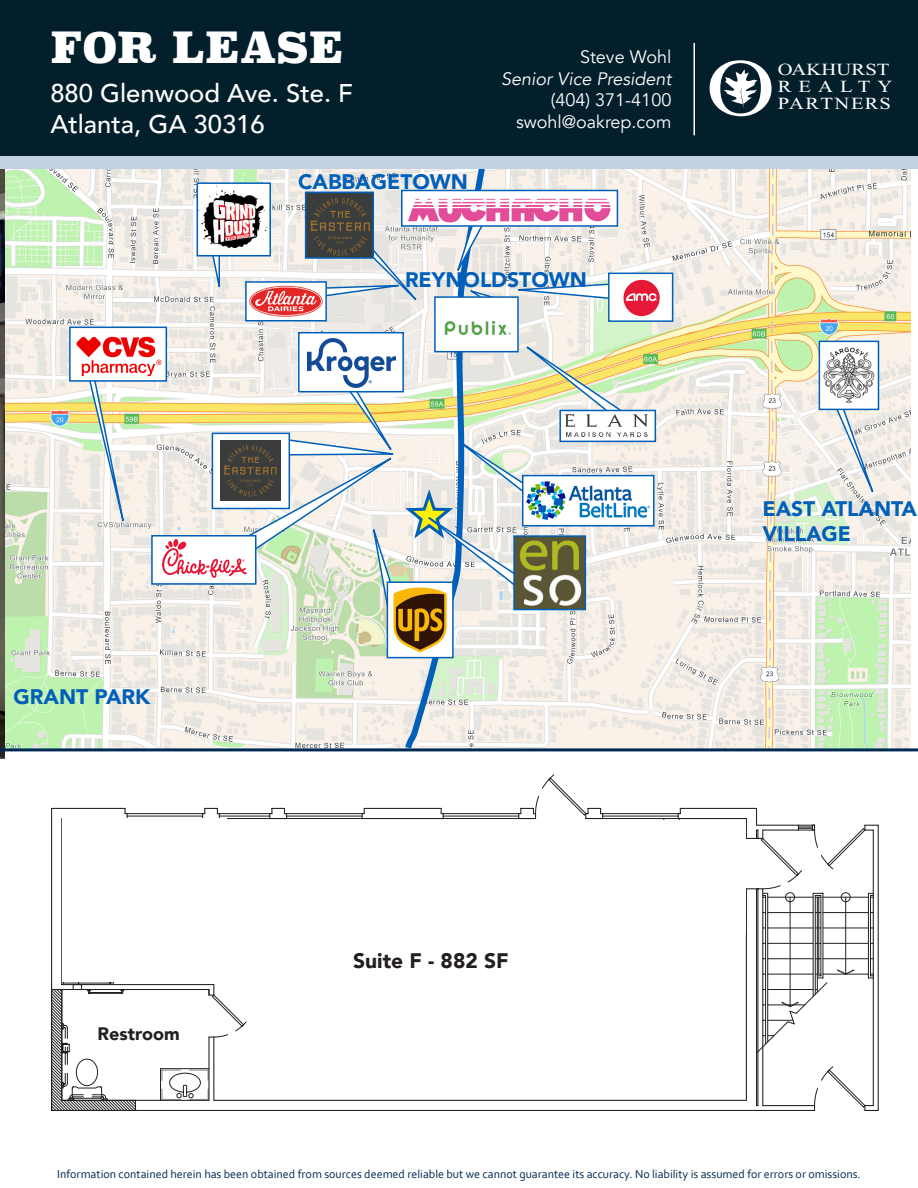
<style>
.page{position:relative;width:918px;height:1188px;background:#fff}
.page>*{position:absolute;margin:0;border:0;box-sizing:border-box;transform-origin:0 0}
.t1{font:900 42px "Superclarendon";color:#fff}
.t2{font:500 25.65px "Avenir";color:#fff}
.t3{font:900 21px "Avenir";color:#005fb9}
.t4{font:900 21px "Avenir";color:#231f20}
.t5{font:18px "Avenir";color:#fff}
.t6{font:italic 18px "Avenir";color:#fff}
.t7{font:900 18px "Avenir";color:#231f20}
.t8{font:16.95px/17px "Times New Roman";letter-spacing:.05em;color:#fff;scale:1.22 1}
.t9{font:12px "Corbel";color:#002953}
</style>
<div class="page">
<img style="left:4px;top:169px;width:907px;height:579px">
<svg style="left:401px;top:169px;width:87px;height:583px;background:#dbe3df"></svg>
<img style="left:0;top:169px;width:4px;height:590px">
<hr style="left:680px;top:808px;width:77px;height:1px;background:#231f20">
<hr style="left:678px;top:818px;width:68px;height:1px;background:#231f20">
<svg style="left:678px;top:808px;width:3px;height:10px"></svg>
<hr style="left:603px;top:813px;width:75px;height:1px;background:#231f20">
<hr style="left:603px;top:818px;width:75px;height:1px;background:#231f20">
<hr style="left:603px;top:816px;width:75px;height:1px;background:#231f20">
<hr style="left:664px;top:819px;width:1px;height:94px;background:#231f20">
<hr style="left:679px;top:819px;width:1px;height:94px;background:#231f20">
<svg style="left:745px;top:817px;width:134px;height:293px"></svg>
<hr style="left:845px;top:897px;width:1px;height:77px;background:#231f20">
<svg style="left:604px;top:984px;width:143px;height:117px"></svg>
<svg style="left:51px;top:774px;width:553px;height:337px"></svg>
<hr style="left:219px;top:816px;width:51px;height:1px;background:#231f20">
<div style="left:62px;top:818px;width:165px;height:164px;background:#fff"></div>
<div style="left:642px;top:820px;width:104px;height:113px;background:#fff"></div>
<div style="left:98px;top:1022px;width:100px;height:31px;background:#fff"></div>
<div style="left:353px;top:947px;width:166px;height:34px;background:#fff"></div>
<div style="left:341px;top:896px;width:108px;height:41px;background:#fff"></div>
<svg style="left:824px;top:367px;width:65px;height:166px;background:#e3e5e0"></svg>
<svg style="left:80px;top:382px;width:62px;height:224px"></svg>
<div style="left:151px;top:535px;width:105px;height:50px;background:#fff;border:2px solid #005fb9"></div>
<svg style="left:205px;top:195px;width:432px;height:432px"></svg>
<div style="left:212px;top:433px;width:78px;height:76px;background:#fff;border:2px solid #005fb9"></div>
<img style="left:220px;top:441px;width:61px;height:60px">
<hr style="left:0;top:748px;width:918px;height:3px;background:#002953">
<img style="left:404px;top:193px;width:211px;height:31px">
<div style="left:401px;top:190px;width:217px;height:37px;border:2px solid #005fb9"></div>
<div style="left:387px;top:582px;width:66px;height:76px;background:#fff"></div>
<img style="left:393px;top:588px;width:53px;height:65px">
<div style="left:387px;top:581px;width:67px;height:77px;border:2px solid #005fb9"></div>
<div style="left:70px;top:327px;width:96px;height:54px;background:#fff"></div>
<img style="left:76px;top:336px;width:86px;height:41px">
<div style="left:69px;top:327px;width:98px;height:55px;border:2px solid #005fb9"></div>
<img style="left:308px;top:195px;width:63px;height:61px">
<div style="left:305px;top:192px;width:69px;height:67px;border:2px solid #005fb9"></div>
<div style="left:197px;top:183px;width:73px;height:73px;background:#fff"></div>
<img style="left:201px;top:186px;width:67px;height:62px">
<div style="left:197px;top:182px;width:74px;height:74px;border:2px solid #005fb9"></div>
<img style="left:437px;top:299px;width:79px;height:50px">
<div style="left:434px;top:296px;width:85px;height:56px;border:2px solid #005fb9"></div>
<img style="left:822px;top:344px;width:54px;height:63px">
<div style="left:819px;top:341px;width:60px;height:69px;border:2px solid #005fb9"></div>
<img style="left:611px;top:276px;width:59px;height:43px">
<div style="left:608px;top:273px;width:65px;height:49px;border:2px solid #005fb9"></div>
<div style="left:560px;top:410px;width:95px;height:31px;background:#fff"></div>
<img style="left:565px;top:414px;width:83px;height:23px">
<div style="left:559px;top:410px;width:97px;height:32px;border:2px solid #005fb9"></div>
<div style="left:246px;top:282px;width:80px;height:39px;background:#fff"></div>
<img style="left:249px;top:285px;width:74px;height:32px">
<div style="left:245px;top:281px;width:82px;height:41px;border:2px solid #005fb9"></div>
<img style="left:516px;top:538px;width:67px;height:69px">
<div style="left:513px;top:535px;width:73px;height:75px;border:2px solid #005fb9"></div>
<img style="left:162px;top:540px;width:84px;height:38px">
<div style="left:523px;top:476px;width:131px;height:50px;background:#fff"></div>
<img style="left:526px;top:481px;width:124px;height:39px">
<div style="left:522px;top:475px;width:132px;height:51px;border:2px solid #005fb9"></div>
<div style="left:0;top:13px;width:918px;height:156px;background:#c2d0e4"></div>
<div style="left:0;top:0;width:918px;height:156px;background:#031f2c"></div>
<hr style="left:693px;top:43px;width:2px;height:92px;background:#fff">
<svg style="left:723px;top:69px;width:35px;height:39px"></svg>
<p class="t1" style="left:50px;top:19px;width:295px">FOR LEASE</p>
<p class="t2" style="left:50px;top:71px;width:304px">880 Glenwood Ave. Ste. F</p>
<p class="t2" style="left:50px;top:102px;width:216px">Atlanta, GA 30316</p>
<p class="t3" style="left:298px;top:164px;width:171px">CABBAGETOWN</p>
<p class="t5" style="left:580px;top:46px;width:93px">Steve Wohl</p>
<p class="t6" style="left:501px;top:68px;width:172px">Senior Vice President</p>
<p class="t5" style="left:551px;top:89px;width:122px">(404) 371-4100</p>
<p class="t5" style="left:516px;top:111px;width:157px">swohl@oakrep.com</p>
<p class="t3" style="left:14px;top:679px;width:138px">GRANT PARK</p>
<p class="t3" style="left:405px;top:262px;width:183px">REYNOLDSTOWN</p>
<p class="t8" style="left:778px;top:61px;width:96px">OAKHURST<br>REALTY<br>PARTNERS</p>
<p class="t3" style="left:762px;top:491px;width:156px">EAST ATLANTA</p>
<p class="t3" style="left:762px;top:516px;width:90px">VILLAGE</p>
<p class="t7" style="left:98px;top:1018px;width:84px">Restroom</p>
<p class="t4" style="left:353px;top:942px;width:157px">Suite F - 882 SF</p>
<p class="t9" style="left:57px;top:1167px;width:805px">Information contained herein has been obtained from sources deemed reliable but we cannot guarantee its accuracy. No liability is assumed for errors or omissions.</p>
</div>
